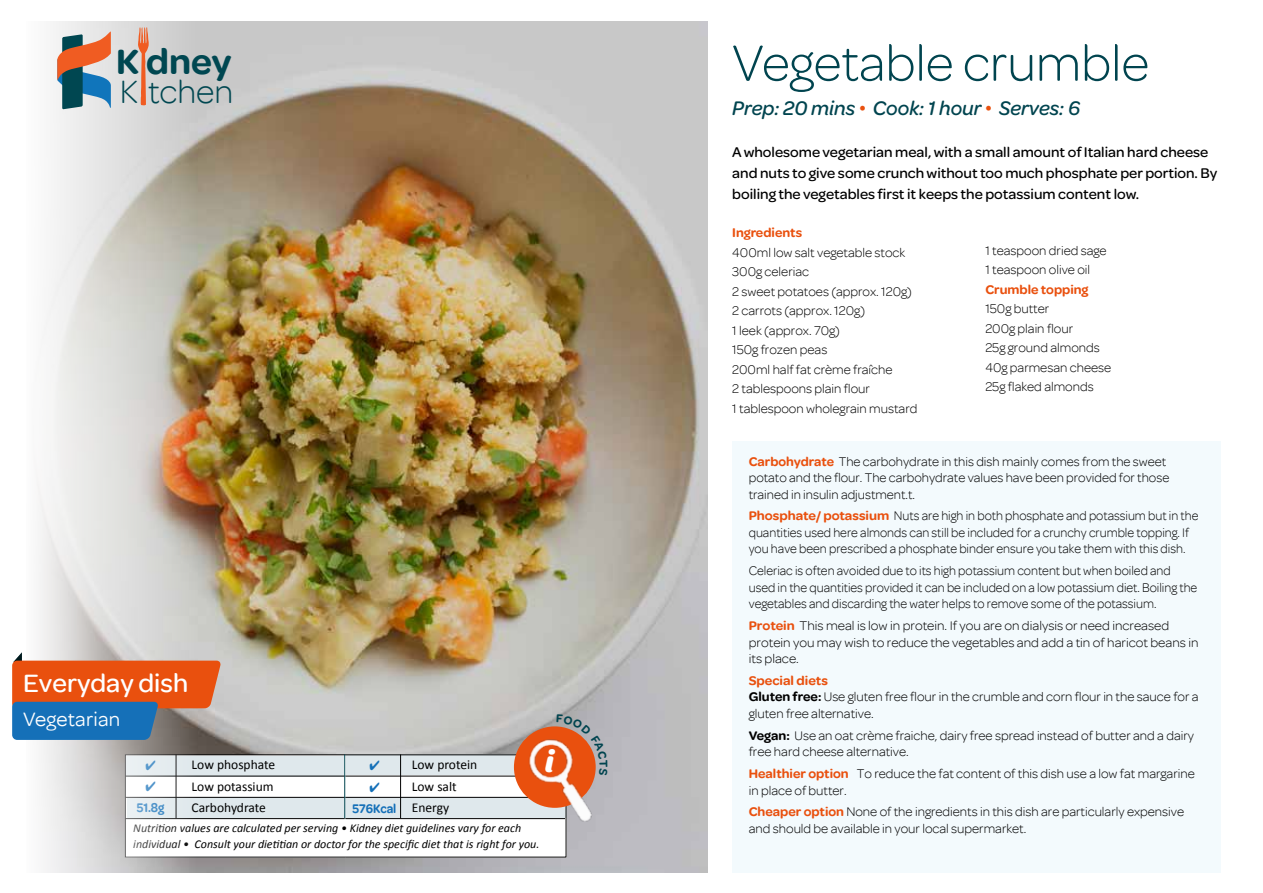
<style>
.page{position:relative;width:1263px;height:893px;background:#fff}
.page>*{position:absolute;margin:0;border:0;box-sizing:border-box;transform-origin:0 0}
.t1{font:300 54px "Omnes";color:#00444f}
.t2{font:600 37.95px "Omnes";color:#004751}
.t3{font:300 34.8px "Omnes";color:#004751}
.t4{font:italic 700 31.5px "Omnes";color:#fff}
.t5{font:500 27px "Omnes";color:#fff}
.t6{font:italic 500 21px "Omnes";color:#00444f}
.t7{font:21px "Omnes";letter-spacing:.01em;color:#fff}
.t8{font:500 15px/21px "Omnes";color:#000}
.t9{font:300 13.5px/19.5px "Omnes";color:#000}
.t10{font:300 13.5px/16.5px "Omnes";color:#000;scale:.95 1}
.t11{font:13.5px/21.1px "Calibri";color:#000}
.t12{font:600 13.5px "Omnes";color:#e9500e}
.t13{font:600 13.5px "Omnes";color:#1570b8;scale:.9 1}
.t14{font:600 13.5px "Omnes";color:#e9500e}
.t15{font:italic 12px/16.5px "Calibri";color:#000}
.s1{color:#e9500e}
.s2{font-weight:600;color:#e9500e}
.s3{font-weight:600}
</style>
<div class="page">
<img style="left:196px;top:21px;width:512px;height:851px">
<div style="left:732px;top:441px;width:488px;height:431px;background:#f3fafd"></div>
<div style="left:346px;top:755px;width:221px;height:102px;background:#fff"></div>
<div style="left:125px;top:755px;width:221px;height:102px;background:#fff"></div>
<div style="left:346px;top:755px;width:220px;height:20px;background:#dfe8ec"></div>
<div style="left:125px;top:756px;width:219px;height:20px;background:#dfe8ec"></div>
<div style="left:127px;top:797px;width:217px;height:21px;background:#dfe8ec"></div>
<div style="left:346px;top:797px;width:221px;height:21px;background:#dfe8ec"></div>
<hr style="left:345px;top:776px;width:220px;height:1px;background:#000">
<hr style="left:125px;top:776px;width:220px;height:1px;background:#000">
<hr style="left:345px;top:797px;width:221px;height:1px;background:#000">
<hr style="left:125px;top:797px;width:220px;height:1px;background:#000">
<hr style="left:125px;top:818px;width:220px;height:1px;background:#000">
<hr style="left:345px;top:818px;width:220px;height:1px;background:#000">
<hr style="left:400px;top:754px;width:1px;height:64px;background:#000">
<div style="left:514px;top:726px;width:82px;height:82px;background:#e9500e;border-radius:50%"></div>
<img style="left:525px;top:734px;width:75px;height:106px">
<hr style="left:344px;top:754px;width:1px;height:64px;background:#00444f">
<svg style="left:37px;top:21px;width:159px;height:851px"></svg>
<svg style="left:57px;top:32px;width:54px;height:77px;background:#8f8785"></svg>
<svg style="left:138px;top:27px;width:11px;height:79px"></svg>
<svg style="left:12px;top:652px;width:209px;height:88px;background:#9d6e63"></svg>
<svg style="left:370px;top:775px;width:9px;height:2px"></svg>
<svg style="left:556px;top:715px;width:52px;height:61px"></svg>
<svg style="left:146px;top:760px;width:9px;height:31px"></svg>
<h2 class="t2" style="left:116px;top:40px;width:117px">K dney</h2>
<h3 class="t3" style="left:120px;top:72px;width:115px">K tchen</h3>
<h3 class="t5" style="left:23px;top:668px;width:167px">Everyday dish</h3>
<h3 class="t7" style="left:23px;top:707px;width:99px">Vegetarian</h3>
<p class="t13" style="left:137px;top:800px;width:32px">51.8g</p>
<p class="t11" style="left:192px;top:754px;width:85px">Low phosphate<br>Low potassium<br>Carbohydrate</p>
<p class="t13" style="left:353px;top:801px;width:50px">576Kcal</p>
<p class="t11" style="left:412px;top:754px;width:67px">Low protein<br>Low salt<br>Energy</p>
<h3 class="t4" style="left:545px;top:740px;width:11px">i</h3>
<p class="t15" style="left:133px;top:819px;width:408px">Nutrition values are calculated per serving • Kidney diet guidelines vary for each individual • Consult your dietitian or doctor for the specific diet that is right for you.</p>
<h1 class="t1" style="left:732px;top:27px;width:418px">Vegetable crumble</h1>
<h3 class="t6" style="left:732px;top:94px;width:349px">Prep: 20 mins <span class="s1">•</span> Cook: 1 hour <span class="s1">•</span> Serves: 6</h3>
<p class="t8" style="left:732px;top:141px;width:487px">A wholesome vegetarian meal, with a small amount of Italian hard cheese and nuts to give some crunch without too much phosphate per portion. By boiling the vegetables first it keeps the potassium content low.</p>
<p class="t14" style="left:732px;top:223px;width:71px">Ingredients</p>
<p class="t9" style="left:732px;top:242px;width:187px">400ml low salt vegetable stock<br>300g celeriac<br>2 sweet potatoes (approx. 120g)<br>2 carrots (approx. 120g)<br>1 leek (approx. 70g)<br>150g frozen peas<br>200ml half fat crème fraîche<br>2 tablespoons plain flour<br>1 tablespoon wholegrain mustard</p>
<p class="t9" style="left:985px;top:240px;width:123px">1 teaspoon dried sage<br>1 teaspoon olive oil</p>
<p class="t12" style="left:985px;top:281px;width:105px">Crumble topping</p>
<p class="t9" style="left:985px;top:299px;width:127px">150g butter<br>200g plain flour<br>25g ground almonds<br>40g parmesan cheese<br>25g flaked almonds</p>
<p class="t9" style="left:749px;top:453px;width:422px;line-height:16.5px"><span class="s2">Carbohydrate</span> The carbohydrate in this dish mainly comes from the sweet potato and the flour. The carbohydrate values have been provided for those trained in insulin adjustment.t.</p>
<p class="t10" style="left:749px;top:508px;width:475px"><span class="s2">Phosphate/ potassium</span> Nuts are high in both phosphate and potassium but in the quantities used here almonds can still be included for a crunchy crumble topping. If you have been prescribed a phosphate binder ensure you take them with this dish.</p>
<p class="t10" style="left:749px;top:562px;width:474px">Celeriac is often avoided due to its high potassium content but when boiled and used in the quantities provided it can be included on a low potassium diet. Boiling the vegetables and discarding the water helps to remove some of the potassium.</p>
<p class="t9" style="left:749px;top:617px;width:451px;line-height:16.5px"><span class="s2">Protein</span> This meal is low in protein. If you are on dialysis or need increased protein you may wish to reduce the vegetables and add a tin of haricot beans in its place.</p>
<p class="t9" style="left:749px;top:672px;width:451px;line-height:16.5px"><span class="s2">Special diets<br></span><span class="s3">Gluten free:</span> Use gluten free flour in the crumble and corn flour in the sauce for a gluten free alternative.</p>
<p class="t9" style="left:749px;top:727px;width:447px;line-height:16.5px"><span class="s3">Vegan:</span> Use an oat crème fraiche, dairy free spread instead of butter and a dairy free hard cheese alternative.</p>
<p class="t9" style="left:749px;top:765px;width:447px;line-height:16.5px"><span class="s2">Healthier option</span> To reduce the fat content of this dish use a low fat margarine in place of butter.</p>
<p class="t9" style="left:749px;top:804px;width:437px;line-height:16.5px"><span class="s2">Cheaper option</span> None of the ingredients in this dish are particularly expensive and should be available in your local supermarket.</p>
</div>
